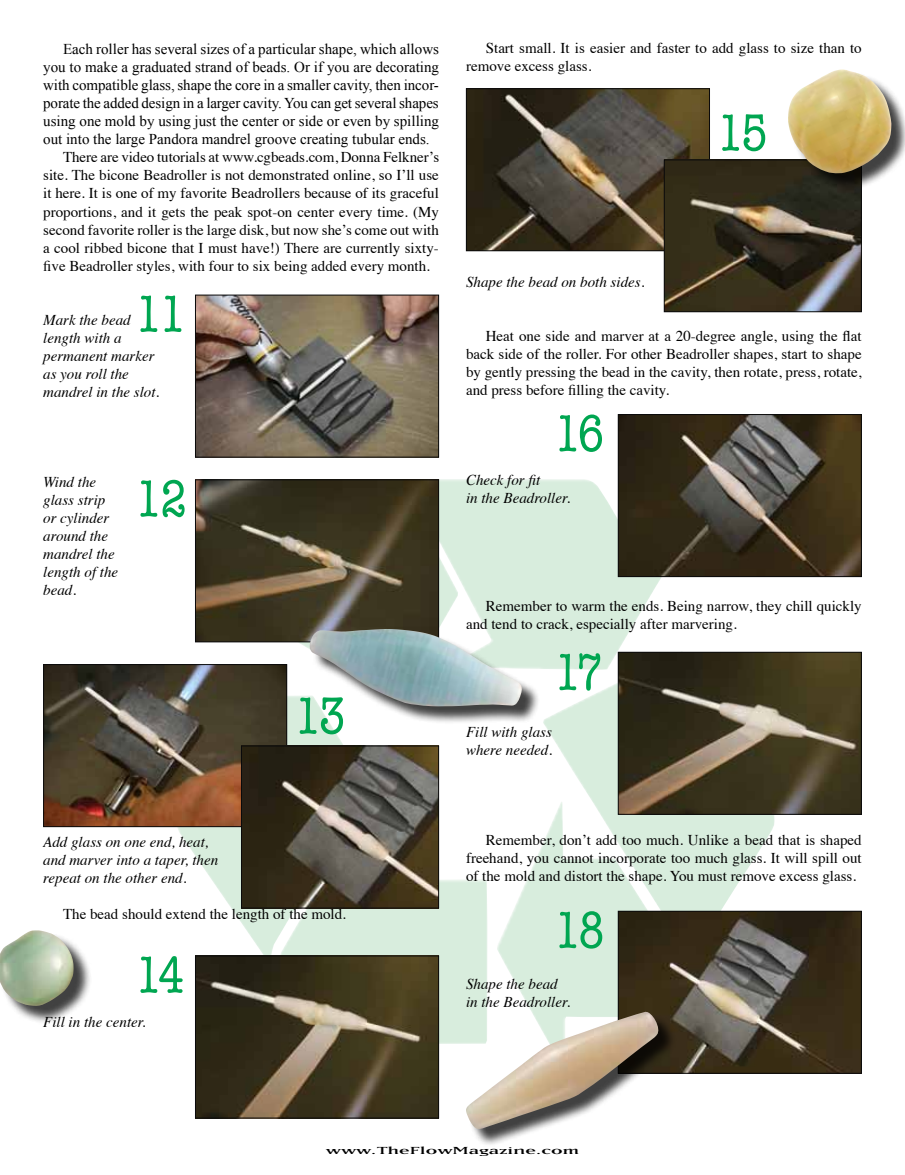
<style>
.page{position:relative;width:905px;height:1175px;background:#fff}
.page>*{position:absolute;margin:0;border:0;box-sizing:border-box;transform-origin:0 0}
.t1{font:condensed 54px "American Typewriter";letter-spacing:-.05em;color:#00a651}
.t2{font:15px/18px "Times";color:#000;text-align:justify}
.t3{font:15px/18px "Times New Roman";color:#000;text-align:justify}
.t4{font:italic 15px/18px "Times";color:#000}
.t5{font:12px "Matrix Wide";color:#000}
</style>
<div class="page">
<img style="left:176px;top:479px;width:598px;height:590px">
<img style="left:197px;top:297px;width:240px;height:158px">
<div style="left:195px;top:295px;width:244px;height:162px;border:1px solid #0a0a0b"></div>
<img style="left:197px;top:481px;width:240px;height:159px">
<div style="left:195px;top:479px;width:244px;height:163px;border:1px solid #0a0a0b"></div>
<img style="left:45px;top:666px;width:240px;height:159px">
<div style="left:43px;top:664px;width:244px;height:163px;border:1px solid #0a0a0b"></div>
<img style="left:243px;top:747px;width:194px;height:159px">
<div style="left:241px;top:745px;width:198px;height:163px;border:1px solid #0a0a0b"></div>
<img style="left:197px;top:957px;width:240px;height:159px">
<div style="left:195px;top:955px;width:244px;height:163px;border:1px solid #0a0a0b"></div>
<img style="left:468px;top:90px;width:240px;height:159px">
<div style="left:466px;top:88px;width:244px;height:163px;border:1px solid #0a0a0b"></div>
<img style="left:666px;top:161px;width:193px;height:149px">
<div style="left:664px;top:159px;width:197px;height:153px;border:1px solid #0a0a0b"></div>
<img style="left:620px;top:416px;width:239px;height:159px">
<div style="left:618px;top:414px;width:243px;height:163px;border:1px solid #0a0a0b"></div>
<img style="left:620px;top:654px;width:239px;height:158px">
<div style="left:618px;top:652px;width:243px;height:162px;border:1px solid #0a0a0b"></div>
<img style="left:620px;top:912px;width:239px;height:159px">
<div style="left:618px;top:910px;width:243px;height:163px;border:1px solid #0a0a0b"></div>
<div style="left:312px;top:631px;width:228px;height:93px;background:#000;opacity:.75"></div>
<img style="left:310px;top:629px;width:212px;height:77px">
<div style="left:790px;top:72px;width:114px;height:120px;background:#000;opacity:.75"></div>
<img style="left:788px;top:69px;width:103px;height:104px">
<div style="left:469px;top:1014px;width:207px;height:133px;background:#000;opacity:.75"></div>
<img style="left:466px;top:1011px;width:192px;height:117px">
<div style="left:0;top:933px;width:92px;height:91px;background:#000;opacity:.75"></div>
<img style="left:0;top:930px;width:74px;height:75px">
<p class="t3" style="left:43px;top:40px;width:397px;text-indent:20px">Each roller has several sizes of a particular shape, which allows you to make a graduated strand of beads. Or if you are decorating with compatible glass, shape the core in a smaller cavity, then incor&shy;porate the added design in a larger cavity. You can get several shapes using one mold by using just the center or side or even by spilling out into the large Pandora mandrel groove creating tubular ends.</p>
<p class="t2" style="left:43px;top:147px;width:397px;text-indent:20px">There are video tutorials at www.cgbeads.com, Donna Felkner’s site. The bicone Beadroller is not demonstrated online, so I’ll use it here. It is one of my favorite Beadrollers because of its graceful proportions, and it gets the peak spot-on center every time. (My second favorite roller is the large disk, but now she’s come out with a cool ribbed bicone that I must have!) There are currently sixty&shy;five Beadroller styles, with four to six being added every month.</p>
<h1 class="t1" style="left:134px;top:273px;width:53px">11</h1>
<p class="t4" style="left:43px;top:309px;width:118px">Mark the bead length with a permanent marker as you roll the mandrel in the slot.</p>
<p class="t4" style="left:43px;top:471px;width:76px">Wind the glass strip or cylinder around the mandrel the length of the bead.</p>
<h1 class="t1" style="left:134px;top:458px;width:54px">12</h1>
<h1 class="t1" style="left:294px;top:675px;width:53px">13</h1>
<p class="t2" style="left:466px;top:38px;width:397px;text-indent:20px">Start small. It is easier and faster to add glass to size than to remove excess glass.</p>
<p class="t4" style="left:466px;top:272px;width:180px">Shape the bead on both sides.</p>
<h1 class="t1" style="left:716px;top:92px;width:53px">15</h1>
<p class="t2" style="left:466px;top:326px;width:397px;text-indent:20px">Heat one side and marver at a 20-degree angle, using the flat back side of the roller. For other Beadroller shapes, start to shape by gently pressing the bead in the cavity, then rotate, press, rotate, and press before filling the cavity.</p>
<h1 class="t1" style="left:553px;top:392px;width:52px">16</h1>
<p class="t4" style="left:466px;top:470px;width:106px">Check for fit<br>in the Beadroller.</p>
<p class="t2" style="left:466px;top:596px;width:397px;text-indent:20px">Remember to warm the ends. Being narrow, they chill quickly and tend to crack, especially after marvering.</p>
<h1 class="t1" style="left:553px;top:631px;width:51px">17</h1>
<p class="t4" style="left:466px;top:722px;width:88px">Fill with glass where needed.</p>
<p class="t4" style="left:43px;top:831px;width:176px">Add glass on one end, heat, and marver into a taper, then repeat on the other end.</p>
<p class="t2" style="left:63px;top:903px;width:284px">The bead should extend the length of the mold.</p>
<h1 class="t1" style="left:134px;top:934px;width:51px">14</h1>
<p class="t4" style="left:43px;top:1011px;width:104px">Fill in the center.</p>
<p class="t2" style="left:466px;top:830px;width:397px;text-indent:20px">Remember, don’t add too much. Unlike a bead that is shaped freehand, you cannot incorporate too much glass. It will spill out of the mold and distort the shape. You must remove excess glass.</p>
<h1 class="t1" style="left:553px;top:889px;width:53px">18</h1>
<p class="t4" style="left:466px;top:974px;width:106px">Shape the bead in the Beadroller.</p>
<p class="t5" style="left:326px;top:1145px;width:255px">www.TheFlowMagazine.com</p>
</div>
